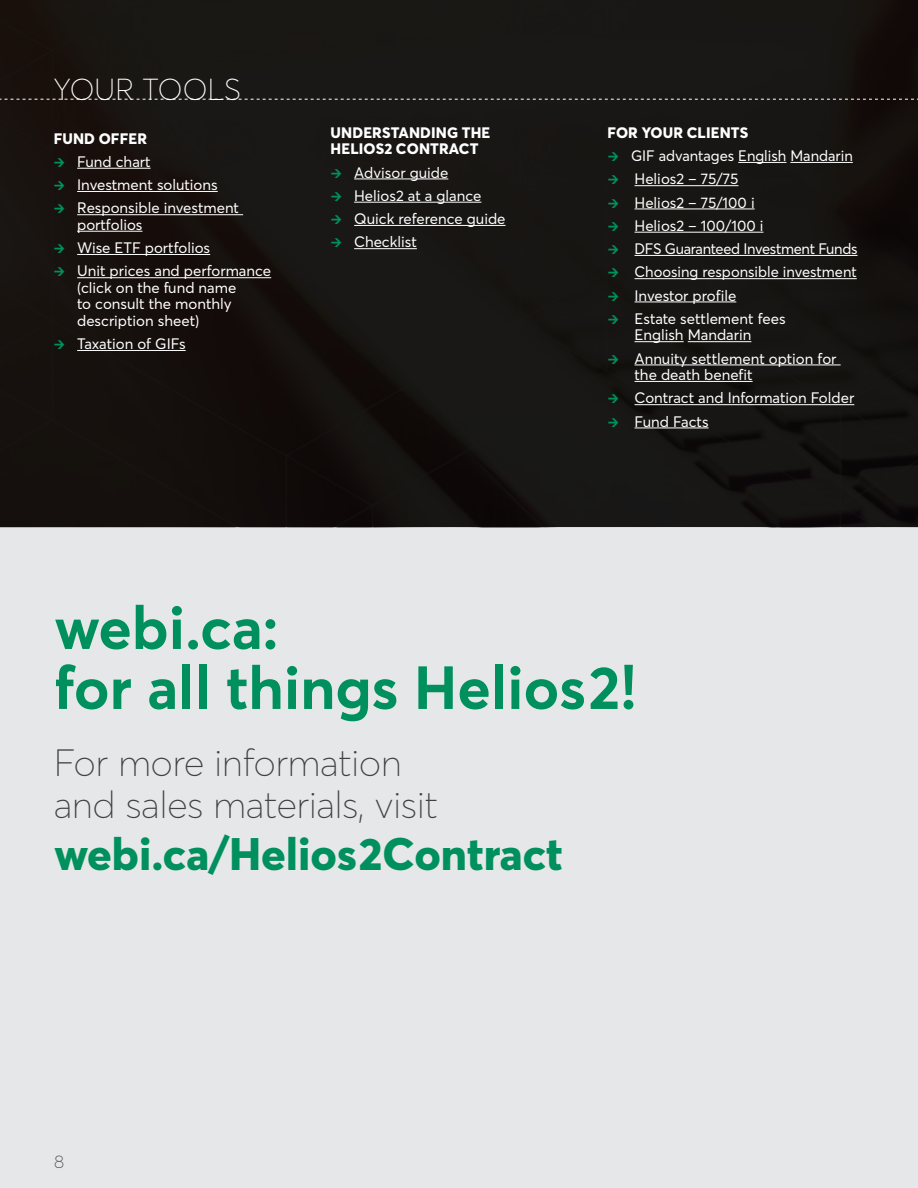
<style>
.page{position:relative;width:918px;height:1188px;background:#fff}
.page>*{position:absolute;margin:0;border:0;box-sizing:border-box;transform-origin:0 0}
.t1{font:700 60px/60px "Desjardins Sans";color:#00905e}
.t2{font:800 45px "Desjardins Sans";color:#00905e}
.t3{font:100 37.5px/42px "Desjardins Sans";color:#414042}
.t4{font:100 30px "Desjardins Sans";letter-spacing:.01em;color:#fff}
.t5{font:100 18px "Desjardins Sans";color:#414042}
.t6{font:15px/23.2px "Desjardins Sans";color:#fff}
.t7{font:800 15px/16.5px "Desjardins Sans";letter-spacing:.01em;color:#fff}
</style>
<div class="page">
<div style="left:0;top:527px;width:918px;height:661px;background:#e6e7e8"></div>
<div style="left:0;top:0;width:918px;height:527px;background:#181613"></div>
<svg style="left:0;top:99px;width:918px;height:1px"></svg>
<hr style="left:77px;top:168px;width:74px;height:1px;background:#fff">
<hr style="left:77px;top:191px;width:141px;height:1px;background:#fff">
<hr style="left:77px;top:214px;width:166px;height:1px;background:#fff">
<hr style="left:77px;top:231px;width:65px;height:1px;background:#fff">
<hr style="left:77px;top:254px;width:133px;height:1px;background:#fff">
<hr style="left:77px;top:277px;width:194px;height:1px;background:#fff">
<hr style="left:77px;top:350px;width:109px;height:1px;background:#fff">
<hr style="left:354px;top:179px;width:94px;height:1px;background:#fff">
<hr style="left:354px;top:202px;width:127px;height:1px;background:#fff">
<hr style="left:354px;top:225px;width:152px;height:1px;background:#fff">
<hr style="left:354px;top:248px;width:63px;height:1px;background:#fff">
<hr style="left:738px;top:162px;width:48px;height:1px;background:#fff">
<hr style="left:790px;top:162px;width:63px;height:1px;background:#fff">
<hr style="left:635px;top:185px;width:103px;height:1px;background:#fff">
<hr style="left:635px;top:209px;width:120px;height:1px;background:#fff">
<hr style="left:635px;top:232px;width:128px;height:1px;background:#fff">
<hr style="left:635px;top:255px;width:223px;height:1px;background:#fff">
<hr style="left:635px;top:278px;width:222px;height:1px;background:#fff">
<hr style="left:635px;top:302px;width:101px;height:1px;background:#fff">
<hr style="left:635px;top:341px;width:49px;height:1px;background:#fff">
<hr style="left:688px;top:341px;width:63px;height:1px;background:#fff">
<hr style="left:635px;top:365px;width:206px;height:1px;background:#fff">
<hr style="left:635px;top:381px;width:118px;height:1px;background:#fff">
<hr style="left:635px;top:404px;width:219px;height:1px;background:#fff">
<hr style="left:635px;top:428px;width:74px;height:1px;background:#fff">
<h3 class="t4" style="left:54px;top:71px;width:189px">YOUR TOOLS</h3>
<p class="t7" style="left:54px;top:130px;width:95px">FUND OFFER</p>
<p class="t6" style="left:77px;top:150px;width:163px">Fund chart<br>Investment solutions<br>Responsible investment</p>
<p class="t6" style="left:77px;top:213px;width:196px">portfolios<br>Wise ETF portfolios<br>Unit prices and performance</p>
<p class="t6" style="left:77px;top:279px;width:161px;line-height:16.5px">(click on the fund name to consult the monthly description sheet)</p>
<p class="t6" style="left:77px;top:332px;width:110px">Taxation of GIFs</p>
<p class="t7" style="left:331px;top:124px;width:161px">UNDERSTANDING THE<br>HELIOS2 CONTRACT</p>
<p class="t6" style="left:354px;top:161px;width:153px">Advisor guide<br>Helios2 at a glance<br>Quick reference guide<br>Checklist</p>
<p class="t7" style="left:608px;top:124px;width:142px">FOR YOUR CLIENTS</p>
<p class="t6" style="left:631px;top:144px;width:228px">GIF advantages English Mandarin<br>Helios2 – 75/75<br>Helios2 – 75/100 i<br>Helios2 – 100/100 i<br>DFS Guaranteed Investment Funds<br>Choosing responsible investment<br>Investor profile<br>Estate settlement fees</p>
<p class="t6" style="left:635px;top:324px;width:204px">English Mandarin<br>Annuity settlement option for</p>
<p class="t6" style="left:635px;top:363px;width:221px">the death benefit<br>Contract and Information Folder<br>Fund Facts</p>
<h1 class="t1" style="left:54px;top:597px;width:584px">webi.ca:<br>for all things Helios2!</h1>
<h3 class="t3" style="left:54px;top:742px;width:385px">For more information and sales materials, visit</h3>
<h2 class="t2" style="left:54px;top:826px;width:510px">webi.ca/Helios2Contract</h2>
<p class="t5" style="left:54px;top:1151px;width:12px">8</p>
</div>
